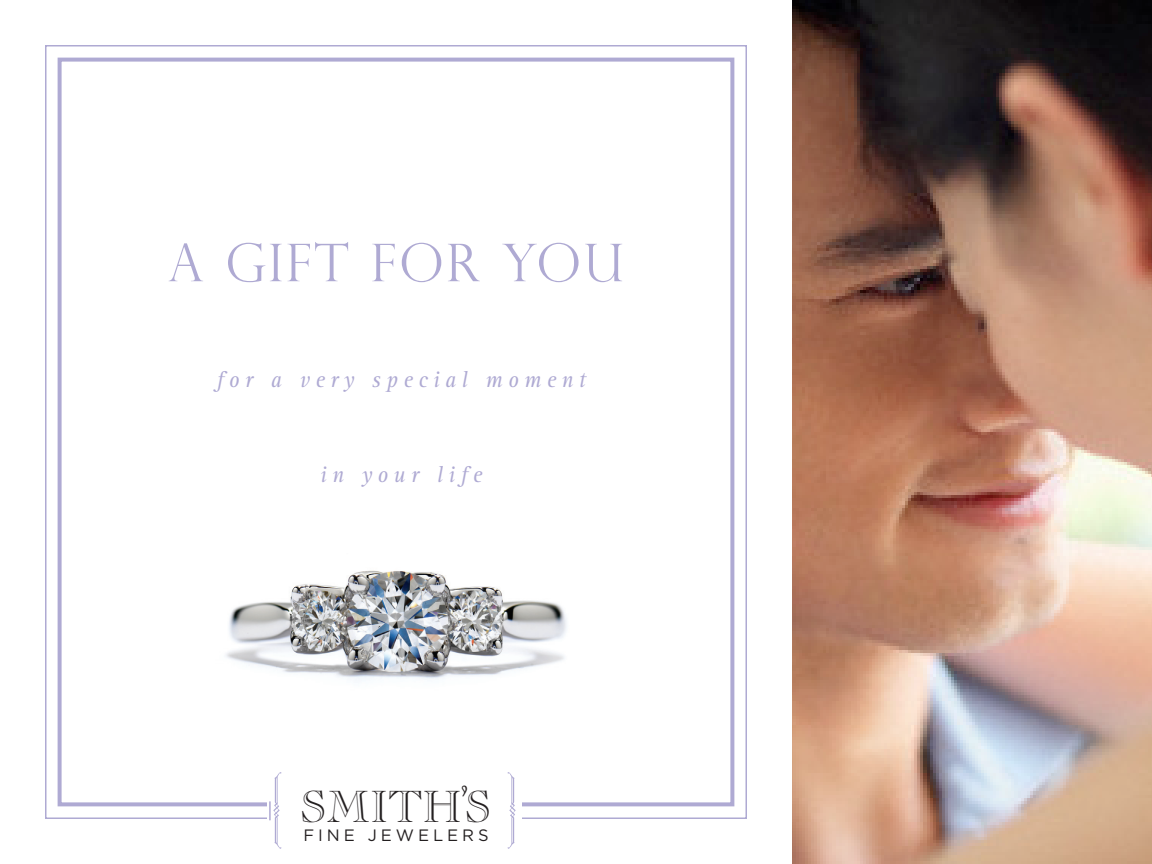
<style>
.page{position:relative;width:1152px;height:864px;background:#fff}
.page>*{position:absolute;margin:0;border:0;box-sizing:border-box;transform-origin:0 0}
.t1{font:300 52px "Perpetua Titling";letter-spacing:.04em;color:#afaad3}
.t2{font:44.2px "Caslon Open Face";color:#231f20}
.t3{font:italic 23.2px "Rotis Serif";letter-spacing:.25em;color:#afaad3;scale:.95 1}
.t4{font:16.4px "Gotham";letter-spacing:.24em;color:#231f20}
</style>
<div class="page">
<img style="left:792px;top:0;width:360px;height:864px">
<img style="left:225px;top:570px;width:342px;height:110px">
<div style="left:58px;top:58px;width:676px;height:748px;border:4px solid #afaad3"></div>
<div style="left:267px;top:755px;width:255px;height:93px;background:#fff"></div>
<img style="left:264px;top:772px;width:18px;height:77px">
<img style="left:507px;top:772px;width:18px;height:77px">
<p class="t1" style="left:168px;top:231px;width:457px">A GIFT FOR YOU</p>
<p class="t3" style="left:216px;top:366px;width:390px">for a very special moment</p>
<p class="t3" style="left:320px;top:461px;width:172px">in your life</p>
<p class="t2" style="left:301px;top:780px;width:192px">SMITH’S</p>
<p class="t4" style="left:303px;top:827px;width:187px">FINE JEWELERS</p>
</div>
